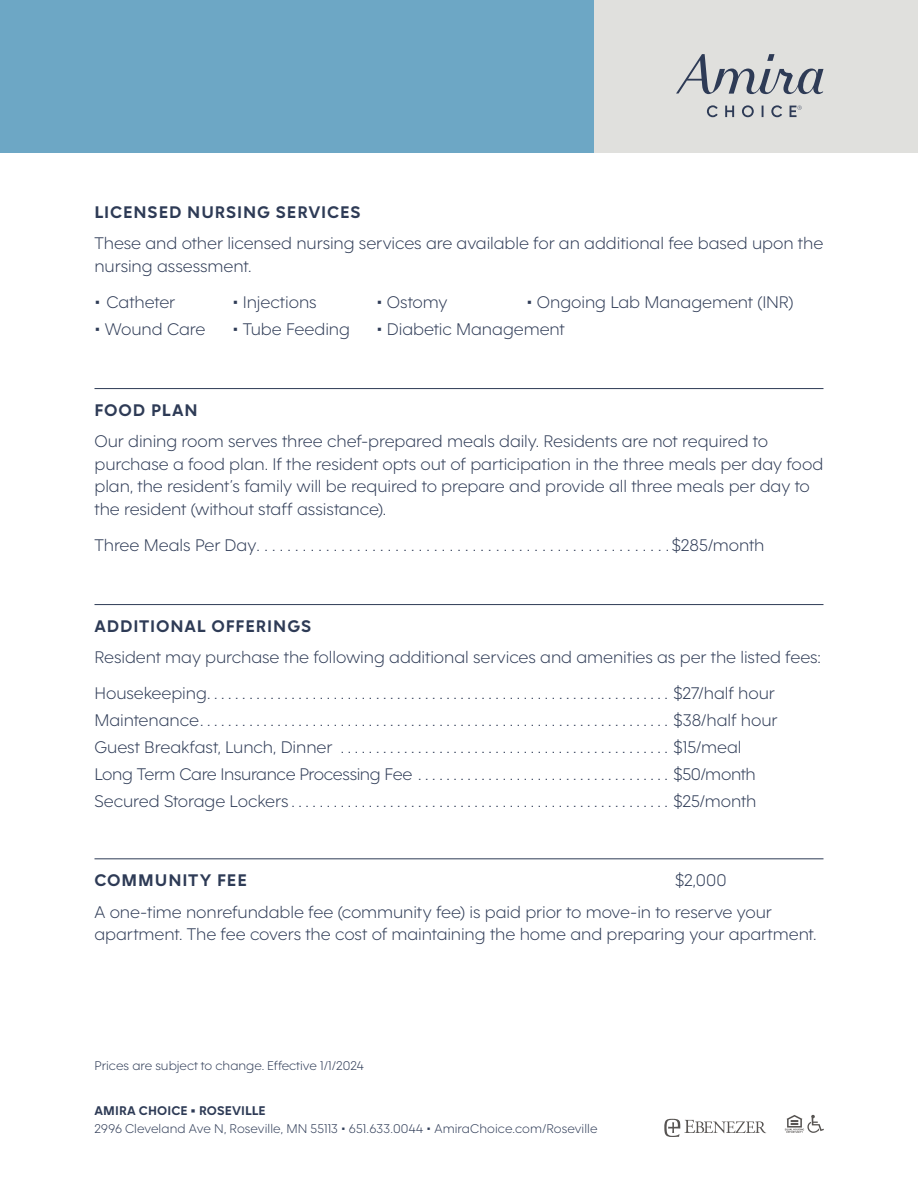
<style>
.page{position:relative;width:918px;height:1188px;background:#fff}
.page>*{position:absolute;margin:0;border:0;box-sizing:border-box;transform-origin:0 0}
.t1{font:300 18px/22.5px "F37 Moon";letter-spacing:-.005em;color:#2e3b56}
.t2{font:700 18px "F37 Moon";letter-spacing:.05em;color:#2e3b56}
.t3{font:300 13.5px "F37 Moon";color:#2e3b56}
.t4{font:700 13.5px "F37 Moon";letter-spacing:.01em;color:#2e3b56}
</style>
<div class="page">
<hr style="left:94px;top:388px;width:730px;height:1px;background:#2e3b56">
<hr style="left:94px;top:604px;width:730px;height:1px;background:#2e3b56">
<hr style="left:94px;top:858px;width:730px;height:1px;background:#2e3b56">
<div style="left:0;top:0;width:596px;height:153px;background:#6da7c5"></div>
<div style="left:594px;top:0;width:324px;height:153px;background:#e0e0dd"></div>
<svg style="left:785px;top:1115px;width:39px;height:18px"></svg>
<svg style="left:664px;top:1119px;width:102px;height:18px"></svg>
<svg style="left:676px;top:54px;width:148px;height:63px"></svg>
<p class="t2" style="left:94px;top:201px;width:268px">LICENSED NURSING SERVICES</p>
<p class="t1" style="left:94px;top:232px;width:730px">These and other licensed nursing services are available for an additional fee based upon the nursing assessment.</p>
<p class="t1" style="left:94px;top:291px;width:82px">• Catheter</p>
<p class="t1" style="left:233px;top:291px;width:86px">• Injections</p>
<p class="t1" style="left:377px;top:291px;width:72px">• Ostomy</p>
<p class="t1" style="left:526px;top:291px;width:269px">• Ongoing Lab Management (INR)</p>
<p class="t1" style="left:94px;top:318px;width:113px">• Wound Care</p>
<p class="t1" style="left:233px;top:318px;width:119px">• Tube Feeding</p>
<p class="t1" style="left:377px;top:318px;width:190px">• Diabetic Management</p>
<p class="t2" style="left:94px;top:399px;width:105px">FOOD PLAN</p>
<p class="t1" style="left:94px;top:430px;width:730px">Our dining room serves three chef-prepared meals daily. Residents are not required to purchase a food plan. If the resident opts out of participation in the three meals per day food plan, the resident’s family will be required to prepare and provide all three meals per day to the resident (without staff assistance).</p>
<p class="t1" style="left:94px;top:534px;width:167px">Three Meals Per Day......................................................</p>
<p class="t1" style="left:672px;top:534px;width:94px">$285/month</p>
<p class="t2" style="left:94px;top:615px;width:218px">ADDITIONAL OFFERINGS</p>
<p class="t1" style="left:94px;top:639px;width:728px;line-height:36px">Resident may purchase the following additional services and amenities as per the listed fees:<br>Housekeeping..................................................................$27/half hour</p>
<p class="t1" style="left:94px;top:707px;width:685px;line-height:27px">Maintenance...................................................................$38/half hour Guest Breakfast, Lunch, Dinner ...............................................$15/meal Long Term Care Insurance Processing Fee ....................................$50/month Secured Storage Lockers......................................................$25/month</p>
<p class="t1" style="left:94px;top:864px;width:679px;line-height:31.5px;text-indent:580px">$2,000<br>A one-time nonrefundable fee (community fee) is paid prior to move-in to reserve your</p>
<p class="t1" style="left:94px;top:923px;width:724px">apartment. The fee covers the cost of maintaining the home and preparing your apartment.</p>
<p class="t2" style="left:94px;top:869px;width:154px">COMMUNITY FEE</p>
<p class="t3" style="left:94px;top:1057px;width:271px">Prices are subject to change. Effective 1/1/2024</p>
<p class="t4" style="left:94px;top:1102px;width:173px">AMIRA CHOICE • ROSEVILLE</p>
<p class="t3" style="left:94px;top:1121px;width:505px">2996 Cleveland Ave N, Roseville, MN 55113 • 651.633.0044 • AmiraChoice.com/Roseville</p>
</div>
